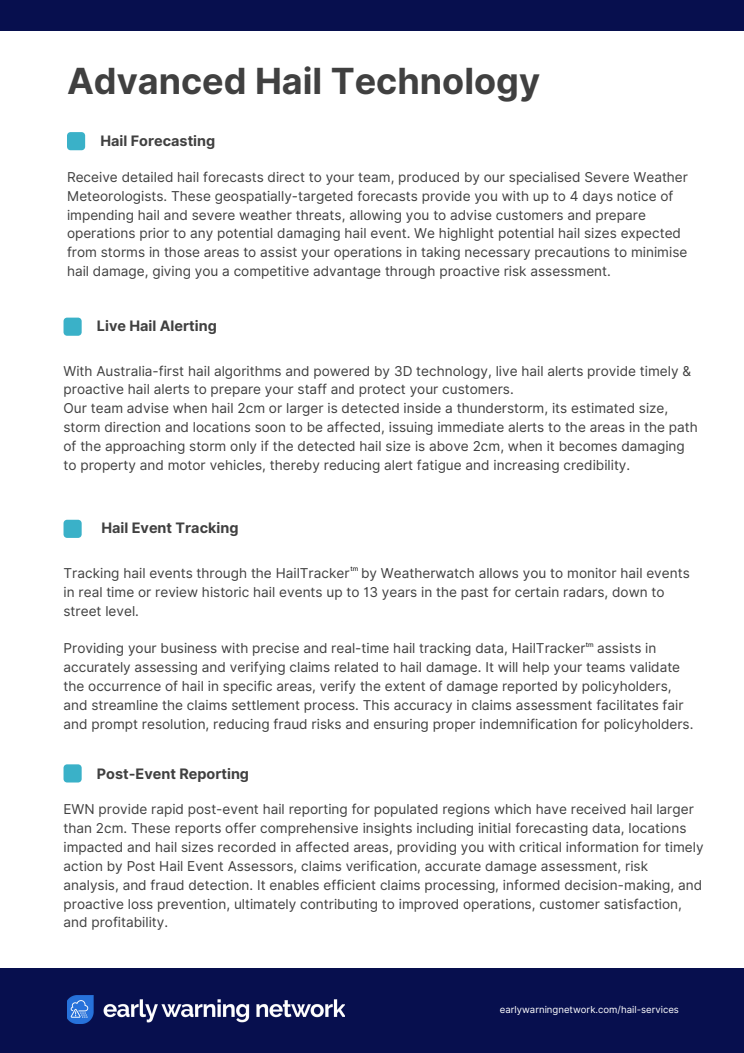
<style>
.page{position:relative;width:744px;height:1053px;background:#fff}
.page>*{position:absolute;margin:0;border:0;box-sizing:border-box;transform-origin:0 0}
.t1{font:700 36px "Inter";color:#404040}
.t2{font:700 14.4px "Inter";color:#404040}
.t3{font:13.6px/18.9px "Inter";color:#404040}
.t4{font:9.6px "Inter";color:#fff}
.t5{font:6.4px "Inter";color:#000}
</style>
<div class="page">
<div style="left:0;top:0;width:744px;height:31px;background:#070f4e"></div>
<div style="left:0;top:967px;width:744px;height:85px;background:#070f4e"></div>
<img style="left:67px;top:995px;width:278px;height:28px">
<svg style="left:67px;top:132px;width:18px;height:18px"></svg>
<svg style="left:64px;top:317px;width:18px;height:19px"></svg>
<svg style="left:64px;top:519px;width:18px;height:19px"></svg>
<svg style="left:64px;top:764px;width:18px;height:18px"></svg>
<h1 class="t1" style="left:67px;top:60px;width:475px">Advanced Hail Technology</h1>
<p class="t2" style="left:100px;top:132px;width:116px">Hail Forecasting</p>
<h3 class="t3" style="left:67px;top:167px;width:623px">Receive detailed hail forecasts direct to your team, produced by our specialised Severe Weather Meteorologists. These geospatially-targeted forecasts provide you with up to 4 days notice of impending hail and severe weather threats, allowing you to advise customers and prepare operations prior to any potential damaging hail event. We highlight potential hail sizes expected from storms in those areas to assist your operations in taking necessary precautions to minimise hail damage, giving you a competitive advantage through proactive risk assessment.</h3>
<h2 class="t2" style="left:97px;top:317px;width:121px">Live Hail Alerting</h2>
<h3 class="t3" style="left:64px;top:361px;width:636px">With Australia-first hail algorithms and powered by 3D technology, live hail alerts provide timely &amp; proactive hail alerts to prepare your staff and protect your customers.<br>Our team advise when hail 2cm or larger is detected inside a thunderstorm, its estimated size, storm direction and locations soon to be affected, issuing immediate alerts to the areas in the path of the approaching storm only if the detected hail size is above 2cm, when it becomes damaging to property and motor vehicles, thereby reducing alert fatigue and increasing credibility.</h3>
<h3 class="t2" style="left:102px;top:519px;width:138px">Hail Event Tracking</h3>
<h2 class="t3" style="left:64px;top:563px;width:628px">Tracking hail events through the HailTracker by Weatherwatch allows you to monitor hail events in real time or review historic hail events up to 13 years in the past for certain radars, down to street level.</h2>
<h3 class="t3" style="left:64px;top:639px;width:631px">Providing your business with precise and real-time hail tracking data, HailTracker assists in accurately assessing and verifying claims related to hail damage. It will help your teams validate the occurrence of hail in specific areas, verify the extent of damage reported by policyholders, and streamline the claims settlement process. This accuracy in claims assessment facilitates fair and prompt resolution, reducing fraud risks and ensuring proper indemnification for policyholders.</h3>
<h3 class="t5" style="left:351px;top:564px;width:9px">tm</h3>
<p class="t5" style="left:586px;top:640px;width:9px">tm</p>
<h2 class="t2" style="left:97px;top:764px;width:154px">Post-Event Reporting</h2>
<p class="t3" style="left:64px;top:799px;width:642px">EWN provide rapid post-event hail reporting for populated regions which have received hail larger than 2cm. These reports offer comprehensive insights including initial forecasting data, locations impacted and hail sizes recorded in affected areas, providing you with critical information for timely action by Post Hail Event Assessors, claims verification, accurate damage assessment, risk analysis, and fraud detection. It enables efficient claims processing, informed decision-making, and proactive loss prevention, ultimately contributing to improved operations, customer satisfaction, and profitability.</p>
<h2 class="t4" style="left:500px;top:1003px;width:181px">earlywarningnetwork.com/hail-services</h2>
</div>
